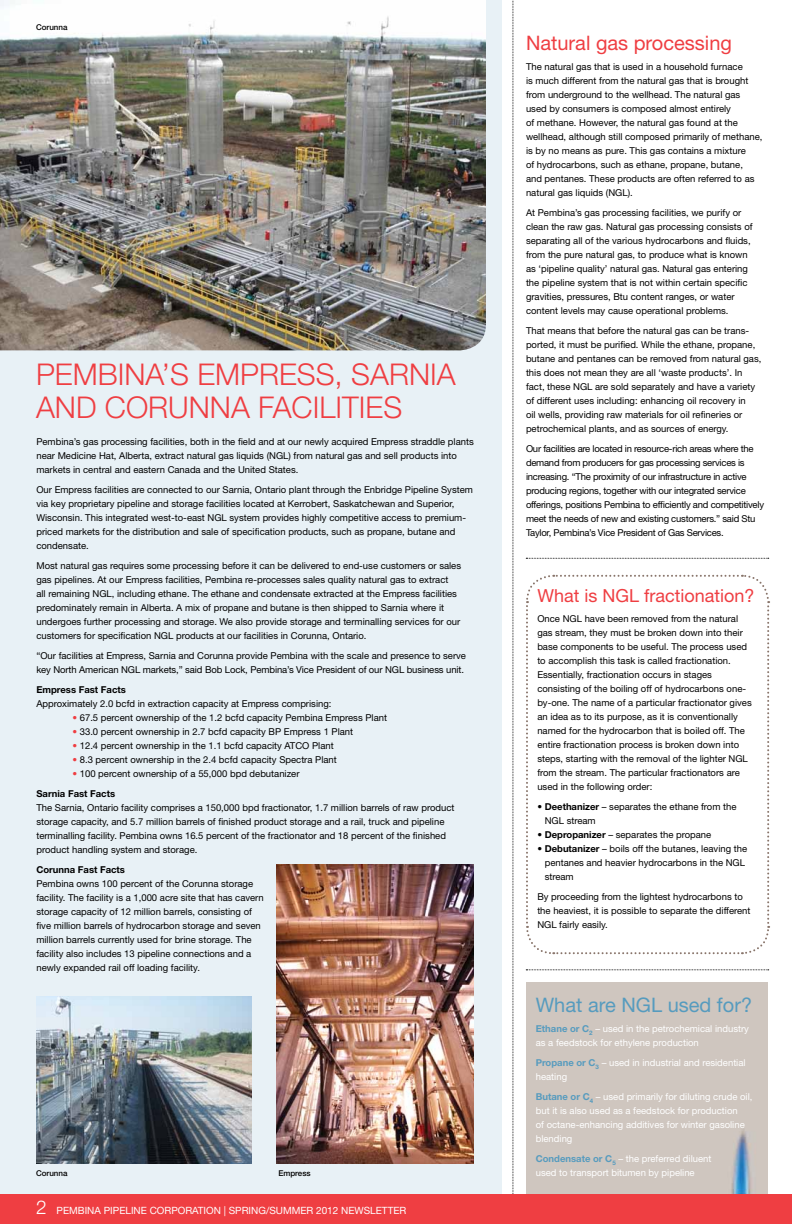
<style>
.page{position:relative;width:792px;height:1224px;background:#fff}
.page>*{position:absolute;margin:0;border:0;box-sizing:border-box;transform-origin:0 0}
.t1{font:300 30px "Helvetica Neue LT Std";color:#ef3e42}
.t2{font:20px "Helvetica Neue LT Std";color:#ef3e42}
.t3{font:20px "Helvetica Neue LT Std";color:#569bbe}
.t4{font:18px "Helvetica Neue LT Std";color:#ef3e42}
.t5{font:10px "Helvetica Neue LT Std";color:#fff}
.t6{font:9.5px/14px "Helvetica Neue LT Std";color:#000}
.t7{font:9.5px/14px "Helvetica Neue LT Std";letter-spacing:-.025em;color:#000}
.t8{font:9.5px/14px "Helvetica Neue LT Std";color:#fff}
.t9{font:700 9.5px "Helvetica Neue LT Std";color:#000}
.t10{font:500 8px "Helvetica Neue LT Std";color:#000}
.s1{color:#ef3e42}
.s2{font-weight:700}
.s3{font-weight:700;color:#569bbe}
.s4{font-weight:300;font-size:19px}
</style>
<div class="page">
<svg style="left:513px;top:0;width:1px;height:1194px"></svg>
<div style="left:526px;top:983px;width:242px;height:211px;background:#cfc6bf"></div>
<div style="left:0;top:0;width:502px;height:1224px;background:#e8f1f6"></div>
<img style="left:0;top:0;width:486px;height:350px">
<img style="left:36px;top:996px;width:216px;height:168px">
<img style="left:276px;top:864px;width:198px;height:300px">
<div style="left:0;top:1194px;width:792px;height:30px;background:#ef3e42"></div>
<svg style="left:526px;top:574px;width:244px;height:381px"></svg>
<svg style="left:526px;top:558px;width:243px;height:1px"></svg>
<svg style="left:526px;top:970px;width:243px;height:1px"></svg>
<p class="t10" style="left:36px;top:22px;width:33px">Corunna</p>
<h1 class="t1" style="left:36px;top:356px;width:38px">PEMBINA</h1>
<h1 class="t1" style="left:162px;top:356px;width:74px">’S EMPRESS</h1>
<h1 class="t1" style="left:335px;top:356px;width:54px">, SARNIA</h1>
<h1 class="t1" style="left:36px;top:389px;width:21px">AND</h1>
<h1 class="t1" style="left:105px;top:389px;width:43px">CORUNNA</h1>
<h1 class="t1" style="left:258px;top:389px;width:16px">FACILITIES</h1>
<p class="t6" style="left:36px;top:434px;width:439px">Pembina’s gas processing facilities, both in the field and at our newly acquired Empress straddle plants near Medicine Hat, Alberta, extract natural gas liquids (NGL) from natural gas and sell products into markets in central and eastern Canada and the United States.</p>
<p class="t6" style="left:36px;top:482px;width:438px">Our Empress facilities are connected to our Sarnia, Ontario plant through the Enbridge Pipeline System via key proprietary pipeline and storage facilities located at Kerrobert, Saskatchewan and Superior, Wisconsin. This integrated west-to-east NGL system provides highly competitive access to premium&shy;priced markets for the distribution and sale of specification products, such as propane, butane and condensate.</p>
<p class="t6" style="left:36px;top:558px;width:426px">Most natural gas requires some processing before it can be delivered to end-use customers or sales gas pipelines. At our Empress facilities, Pembina re-processes sales quality natural gas to extract<br>all remaining NGL, including ethane. The ethane and condensate extracted at the Empress facilities predominately remain in Alberta. A mix of propane and butane is then shipped to Sarnia where it undergoes further processing and storage. We also provide storage and terminalling services for our customers for specification NGL products at our facilities in Corunna, Ontario.</p>
<p class="t6" style="left:36px;top:648px;width:431px">“Our facilities at Empress, Sarnia and Corunna provide Pembina with the scale and presence to serve key North American NGL markets,” said Bob Lock, Pembina’s Vice President of our NGL business unit.</p>
<p class="t9" style="left:36px;top:684px;width:91px">Empress Fast Facts</p>
<p class="t6" style="left:36px;top:696px;width:297px">Approximately 2.0 bcfd in extraction capacity at Empress comprising:</p>
<p class="t6" style="left:72px;top:710px;width:316px"><span class="s1">•</span> 67.5 percent ownership of the 1.2 bcfd capacity Pembina Empress Plant</p>
<p class="t6" style="left:72px;top:724px;width:282px"><span class="s1">•</span> 33.0 percent ownership in 2.7 bcfd capacity BP Empress 1 Plant</p>
<p class="t6" style="left:72px;top:738px;width:220px"><span class="s1">•</span> 12.4 percent ownership in the 1.1 bcfd capacity ATCO</p>
<p class="t6" style="left:312px;top:738px;width:23px">Plant</p>
<p class="t6" style="left:72px;top:752px;width:266px"><span class="s1">•</span> 8.3 percent ownership in the 2.4 bcfd capacity Spectra Plant</p>
<p class="t6" style="left:36px;top:763px;width:265px;line-height:20px;text-indent:36px"><span class="s1">•</span> 100 percent ownership of a 55,000 bpd debutanizer<br><span class="s2">Sarnia Fast Facts</span></p>
<p class="t6" style="left:36px;top:800px;width:420px">The Sarnia, Ontario facility comprises a 150,000 bpd fractionator, 1.7 million barrels of raw product storage capacity, and 5.7 million barrels of finished product storage and a rail, truck and pipeline terminalling facility. Pembina owns 16.5 percent of the fractionator and 18 percent of the finished product handling system and storage.</p>
<p class="t9" style="left:36px;top:864px;width:90px">Corunna Fast Facts</p>
<p class="t6" style="left:36px;top:876px;width:229px">Pembina owns 100 percent of the Corunna storage facility. The facility is a 1,000 acre site that has cavern storage capacity of 12 million barrels, consisting of five million barrels of hydrocarbon storage and seven million barrels currently used for brine storage. The facility also includes 13 pipeline connections and a newly expanded rail off loading facility.</p>
<h2 class="t2" style="left:526px;top:31px;width:207px">Natural gas processing</h2>
<p class="t6" style="left:526px;top:60px;width:238px">The natural gas that is used in a household furnace<br>is much different from the natural gas that is brought from underground to the wellhead. The natural gas used by consumers is composed almost entirely<br>of methane. However, the natural gas found at the wellhead, although still composed primarily of methane, is by no means as pure. This gas contains a mixture<br>of hydrocarbons, such as ethane, propane, butane,<br>and pentanes. These products are often referred to as natural gas liquids (NGL).</p>
<p class="t6" style="left:526px;top:206px;width:228px">At Pembina’s gas processing facilities, we purify or clean the raw gas. Natural gas processing consists of separating all of the various hydrocarbons and fluids, from the pure natural gas, to produce what is known as ‘pipeline quality’ natural gas. Natural gas entering the pipeline system that is not within certain specific gravities, pressures, Btu content ranges, or water content levels may cause operational problems.</p>
<p class="t6" style="left:526px;top:324px;width:237px">That means that before the natural gas can be trans&shy;ported, it must be purified. While the ethane, propane, butane and pentanes can be removed from natural gas, this does not mean they are all ‘waste products’. I n fact, these NGL are sold separately and have a variety of different uses including: enhancing oil recovery in<br>oil wells, providing raw materials for oil refineries or petrochemical plants, and as sources of energy.</p>
<p class="t7" style="left:526px;top:442px;width:240px">Our facilities are located in resource-rich areas where the demand from producers for gas processing services is increasing. “The proximity of our infrastructure in active producing regions, together with our integrated service offerings, positions Pembina to efficiently and competitively meet the needs of new and existing customers.” said Stu Taylor, Pembina’s Vice President of Gas Services.</p>
<h3 class="t4" style="left:537px;top:585px;width:219px">What is NGL fractionation?</h3>
<p class="t6" style="left:537px;top:611px;width:216px">Once NGL have been removed from the natural gas stream, they must be broken down into their base components to be useful. The process used to accomplish this task is called fractionation.<br>Essentially, fractionation occurs in stages consisting of the boiling off of hydrocarbons one&shy;by-one. The name of a particular fractionator gives an idea as to its purpose, as it is conventionally named for the hydrocarbon that is boiled off. The entire fractionation process is broken down into steps, starting with the removal of the lighter NGL from the stream. The particular fractionators are used in the following order:</p>
<p class="t6" style="left:545px;top:799px;width:193px;text-indent:-7px">• <span class="s2">Deethanizer</span> – separates the ethane from the<br>NGL stream</p>
<p class="t6" style="left:537px;top:827px;width:176px">• <span class="s2">Depropanizer</span> – separates the propane</p>
<p class="t6" style="left:545px;top:841px;width:204px;text-indent:-7px">• <span class="s2">Debutanizer</span> – boils off the butanes, leaving the pentanes and heavier hydrocarbons in the NGL stream</p>
<p class="t6" style="left:537px;top:889px;width:215px">By proceeding from the lightest hydrocarbons to the heaviest, it is possible to separate the different<br>NGL fairly easily.</p>
<h2 class="t3" style="left:536px;top:993px;width:218px">What are NGL used for?</h2>
<p class="t8" style="left:536px;top:1022px;width:215px"><span class="s3">Ethane or C</span><sub>2</sub> – used in the petrochemical industry as a feedstock for ethylene production</p>
<p class="t8" style="left:536px;top:1056px;width:211px"><span class="s3">Propane or C</span><sub>3</sub> – used in industrial and residential heating</p>
<p class="t8" style="left:536px;top:1090px;width:218px"><span class="s3">Butane or C</span><sub>4</sub> – used primarily for diluting crude oil, but it is also used as a feedstock for production<br>of octane-enhancing additives for winter gasoline blending</p>
<p class="t8" style="left:536px;top:1152px;width:177px"><span class="s3">Condensate or C</span><sub>5</sub> – the preferred diluent</p>
<p class="t10" style="left:278px;top:1168px;width:34px">Empress</p>
<p class="t8" style="left:536px;top:1166px;width:160px">used to transport bitumen by pipeline</p>
<p class="t10" style="left:36px;top:1168px;width:33px">Corunna</p>
<p class="t5" style="left:36px;top:1204px;width:372px"><span class="s4">2</span> Pem bina Pipeline corporation | Spring/Summ er 2012 Newsletter</p>
</div>
